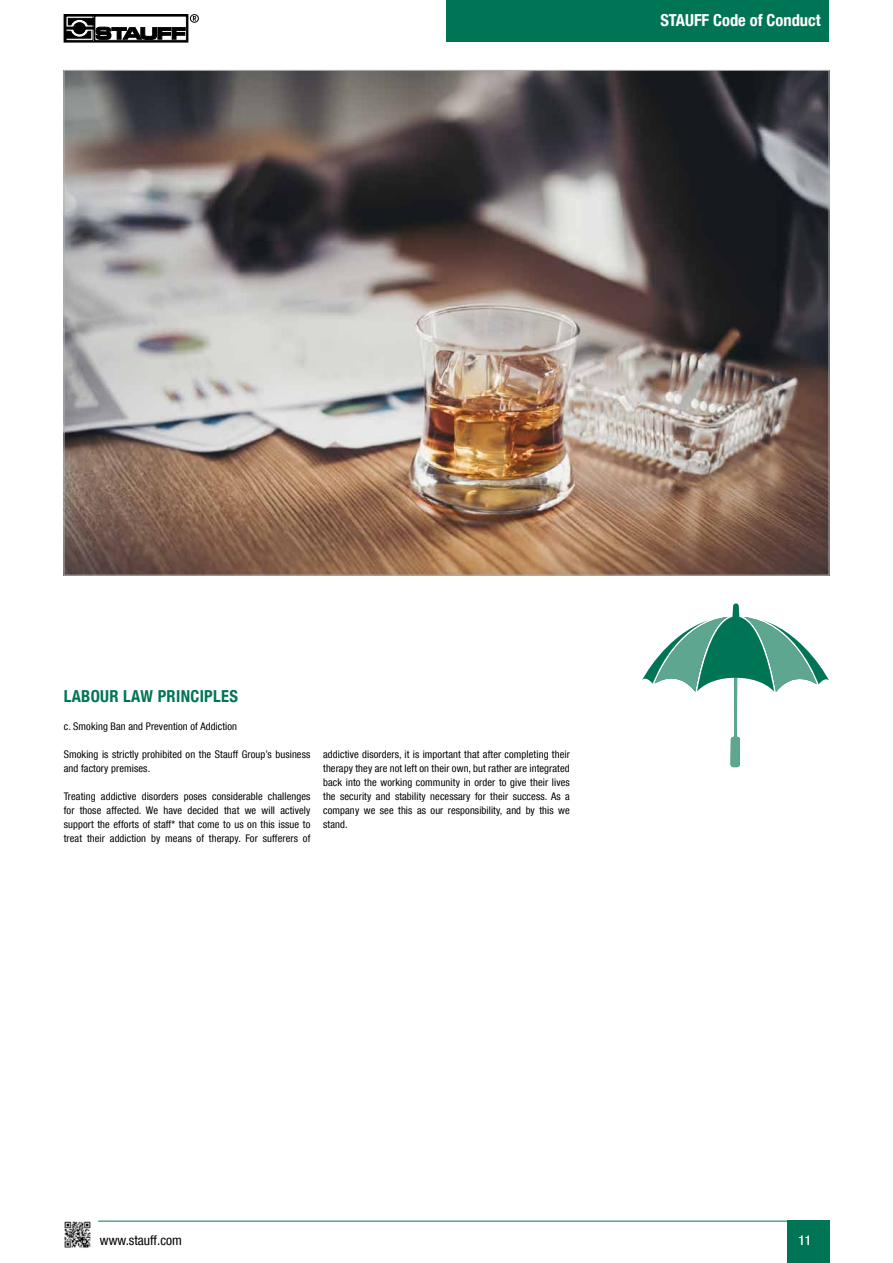
<style>
.page{position:relative;width:893px;height:1263px;background:#fff}
.page>*{position:absolute;margin:0;border:0;box-sizing:border-box;transform-origin:0 0}
.t1{font:700 condensed 16.5px "Helvetica Neue LT Com";color:#fff}
.t2{font:700 condensed 16.5px "Helvetica Neue LT Com";letter-spacing:.02em;color:#007556}
.t3{font:condensed 13.5px "Helvetica Neue LT Com";color:#000}
.t4{font:500 condensed 13.5px "Helvetica Neue LT Com";color:#fff}
.t5{font:condensed 10.5px/14.1px "Helvetica Neue LT Com";letter-spacing:.01em;color:#000;text-align:justify}
</style>
<div class="page">
<div style="left:446px;top:0;width:383px;height:42px;background:#007556"></div>
<div style="left:64px;top:14px;width:124px;height:28px;border:1px solid #000"></div>
<svg style="left:68px;top:25px;width:23px;height:6px"></svg>
<div style="left:190px;top:14px;width:9px;height:9px;border:1px solid #000;border-radius:50%"></div>
<svg style="left:193px;top:16px;width:3px;height:5px"></svg>
<svg style="left:68px;top:18px;width:26px;height:7px"></svg>
<svg style="left:66px;top:31px;width:25px;height:7px"></svg>
<svg style="left:71px;top:20px;width:17px;height:16px"></svg>
<div style="left:71px;top:20px;width:17px;height:16px;border:1px solid #fff;border-radius:50%"></div>
<div style="left:74px;top:23px;width:11px;height:11px;background:#000;border-radius:50%"></div>
<div style="left:74px;top:23px;width:11px;height:11px;border:1px solid #000;border-radius:50%"></div>
<hr style="left:66px;top:27px;width:28px;height:2px;background:#000">
<svg style="left:96px;top:27px;width:89px;height:13px"></svg>
<div style="left:787px;top:1221px;width:42px;height:42px;background:#007556"></div>
<hr style="left:64px;top:1221px;width:765px;height:1px;background:#007556">
<svg style="left:64px;top:1220px;width:37px;height:28px"></svg>
<img style="left:66px;top:72px;width:761px;height:501px">
<svg style="left:642px;top:603px;width:187px;height:164px"></svg>
<h1 class="t1" style="left:660px;top:10px;width:162px">STAUFF Code of Conduct</h1>
<h1 class="t2" style="left:64px;top:686px;width:176px">LABOUR LAW PRINCIPLES</h1>
<p class="t5" style="left:64px;top:719px;width:175px">c. Smoking Ban and Prevention of Addiction</p>
<p class="t5" style="left:64px;top:747px;width:248px">Smoking is strictly prohibited on the Stauff Group’s business and factory premises.</p>
<p class="t5" style="left:64px;top:789px;width:248px">Treating addictive disorders poses considerable challenges for those affected. We have decided that we will actively support the efforts of staff* that come to us on this issue to treat their addiction by means of therapy. For sufferers of</p>
<p class="t5" style="left:323px;top:747px;width:248px">addictive disorders, it is important that after completing their therapy they are not left on their own, but rather are integrated back into the working community in order to give their lives the security and stability necessary for their success. As a company we see this as our responsibility, and by this we stand.</p>
<p class="t3" style="left:100px;top:1232px;width:83px">www.stauff.com</p>
<p class="t4" style="left:798px;top:1232px;width:14px">11</p>
</div>
